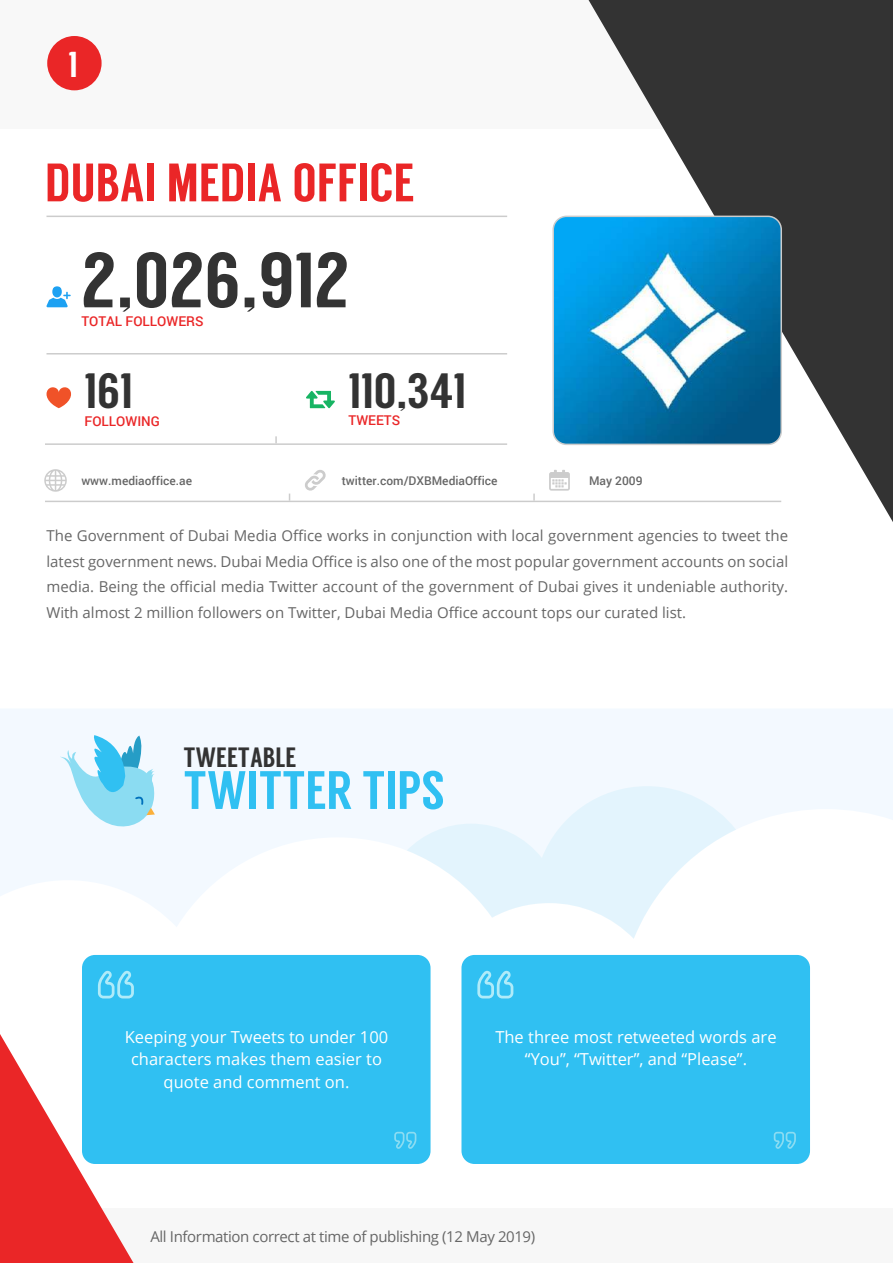
<style>
.page{position:relative;width:893px;height:1263px;background:#fff}
.page>*{position:absolute;margin:0;border:0;box-sizing:border-box;transform-origin:0 0}
.t1{font:78px "Langdon";color:#333}
.t2{font:54px "Langdon";color:#ea2627}
.t3{font:54px "Langdon";color:#30c0f2}
.t4{font:49.5px "Langdon";color:#333}
.t5{font:36px "Langdon";color:#fff}
.t6{font:27.9px "Langdon";color:#333}
.t7{font:16.5px/22.5px "Open Sans";color:#fff;text-align:center}
.t8{font:15px/25.5px "Open Sans";color:#666;text-align:justify}
.t9{font:15px "Open Sans";letter-spacing:-.025em;color:#666}
.t10{font:500 13.5px "Roboto";color:#ea2627}
.t11{font:500 12px "Roboto";color:#666}
.s1{font-style:inherit}
</style>
<div class="page">
<div style="left:0;top:0;width:893px;height:129px;background:#f8f8f8"></div>
<div style="left:0;top:1208px;width:893px;height:55px;background:#f7f7f7"></div>
<svg style="left:588px;top:0;width:305px;height:522px;fill:#333"></svg>
<svg style="left:0;top:1034px;width:134px;height:229px"></svg>
<hr style="left:46px;top:353px;width:461px;height:1px;background:#ccc">
<hr style="left:46px;top:216px;width:461px;height:1px;background:#ccc">
<hr style="left:45px;top:443px;width:462px;height:2px;background:#ccc">
<svg style="left:275px;top:436px;width:2px;height:7px"></svg>
<hr style="left:45px;top:501px;width:736px;height:1px;background:#ccc">
<svg style="left:533px;top:494px;width:2px;height:7px"></svg>
<img style="left:555px;top:216px;width:226px;height:228px">
<div style="left:552px;top:216px;width:230px;height:229px;border:2px solid #ccc;border-radius:13px"></div>
<div style="left:47px;top:36px;width:55px;height:54px;background:#ea2627;border-radius:50%"></div>
<svg style="left:306px;top:391px;width:29px;height:17px"></svg>
<svg style="left:46px;top:387px;width:25px;height:21px"></svg>
<div style="left:52px;top:286px;width:10px;height:11px;background:#1da1f2;border-radius:50%"></div>
<svg style="left:46px;top:292px;width:25px;height:15px"></svg>
<svg style="left:549px;top:470px;width:21px;height:21px"></svg>
<svg style="left:305px;top:470px;width:21px;height:21px"></svg>
<svg style="left:44px;top:469px;width:23px;height:23px"></svg>
<svg style="left:0;top:709px;width:893px;height:218px;fill:#f3f9ff"></svg>
<svg style="left:60px;top:735px;width:96px;height:106px"></svg>
<div style="left:82px;top:955px;width:348px;height:209px;background:#30c0f2;border-radius:13px"></div>
<svg style="left:98px;top:971px;width:36px;height:27px"></svg>
<svg style="left:394px;top:1132px;width:22px;height:17px"></svg>
<div style="left:461px;top:955px;width:349px;height:209px;background:#30c0f2;border-radius:13px"></div>
<svg style="left:477px;top:971px;width:36px;height:27px"></svg>
<svg style="left:774px;top:1132px;width:22px;height:17px"></svg>
<svg style="left:407px;top:786px;width:329px;height:153px"></svg>
<h3 class="t5" style="left:69px;top:44px;width:11px">1</h3>
<h2 class="t2" style="left:45px;top:151px;width:371px">DUBAI MEDIA OFFICE</h2>
<h1 class="t1" style="left:81px;top:235px;width:270px">2,026,912</h1>
<p class="t10" style="left:81px;top:312px;width:124px">TOTAL FOLLOWERS</p>
<h3 class="t4" style="left:85px;top:362px;width:50px">161</h3>
<p class="t10" style="left:85px;top:411px;width:77px">FOLLOWING</p>
<p class="t10" style="left:349px;top:411px;width:53px">TWEETS</p>
<h3 class="t4" style="left:349px;top:366px;width:119px">110,341</h3>
<p class="t11" style="left:81px;top:472px;width:112px">www.mediaoffice.ae</p>
<p class="t11" style="left:342px;top:472px;width:157px">twitter.com/DXBMediaOffice</p>
<p class="t11" style="left:589px;top:472px;width:55px">May 2009</p>
<p class="t8" style="left:46px;top:523px;width:743px">The Government of Dubai Media Office works in conjunction with local government agencies to tweet the latest government news. Dubai Media Office is also one of the most popular government accounts on social media. Being the official media Twitter account of the government of Dubai gives it undeniable authority.<br>With almost 2 million followers on Twitter, Dubai Media Office account tops our curated list.</p>
<h3 class="t6" style="left:183px;top:741px;width:114px">TWEETABLE</h3>
<h2 class="t3" style="left:183px;top:759px;width:263px">TWITTER TIPS</h2>
<p class="t7" style="left:125px;top:1025px;width:265px">Keeping your Tweets to under 100 characters makes them easier to quote and comment on.</p>
<p class="t7" style="left:495px;top:1025px;width:283px">The three most retweeted words are “You”, “Twitter”, and “Please”.</p>
<p class="t9" style="left:150px;top:1226px;width:386px">All Information correct at time of publishing (12 Ma<span class="s1">y</span> 201<span class="s1">9)</span></p>
</div>
